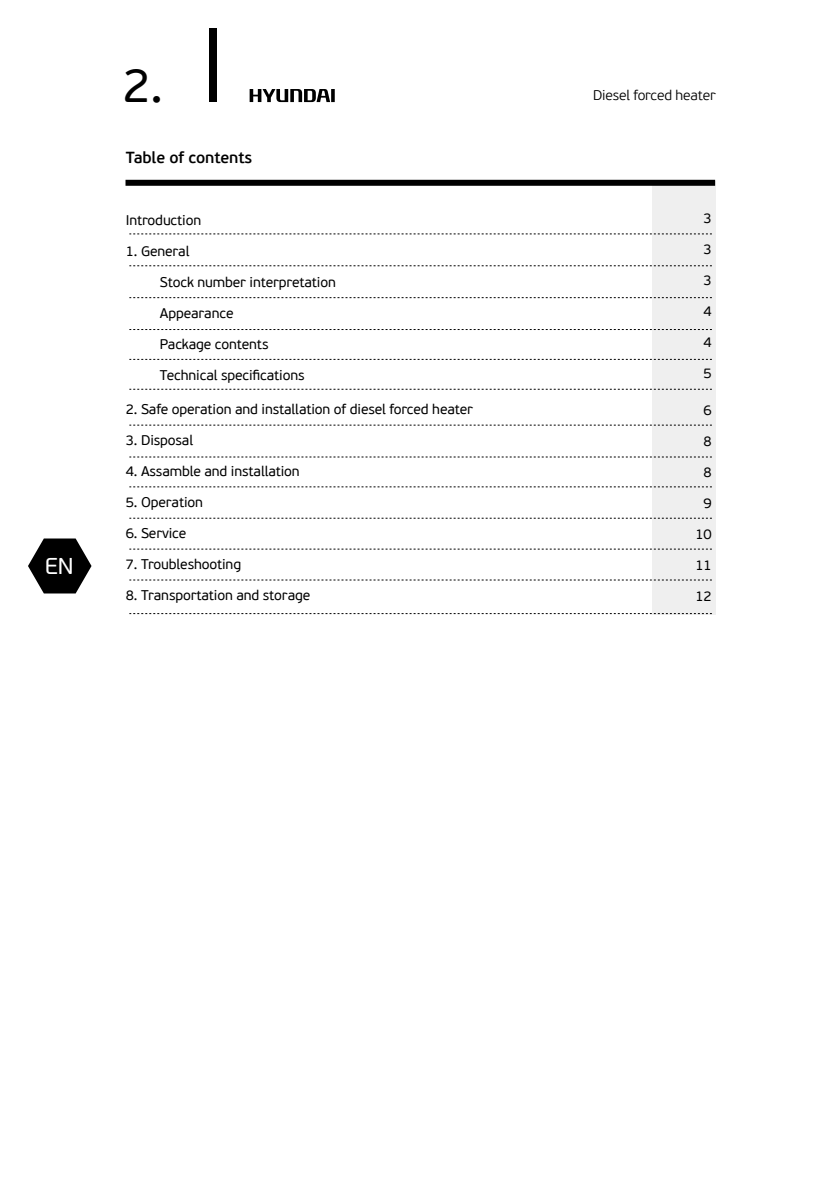
<style>
.page{position:relative;width:840px;height:1191px;background:#fff}
.page>*{position:absolute;margin:0;border:0;box-sizing:border-box;transform-origin:0 0}
.t1{font:48px "PF Beau Sans Pro";color:#000}
.t2{font:22.8px "PF Beau Sans Pro";color:#fff}
.t3{font:600 16px "PF Beau Sans Pro";letter-spacing:-.01em;color:#000}
.t4{font:14px "PF Beau Sans Pro";letter-spacing:-.01em;color:#000}
.t5{font:300 14px "PF Beau Sans Pro";letter-spacing:-.01em;color:#000}
</style>
<div class="page">
<div style="left:209px;top:29px;width:8px;height:73px;background:#000"></div>
<svg style="left:28px;top:538px;width:63px;height:55px"></svg>
<svg style="left:249px;top:89px;width:85px;height:13px"></svg>
<div style="left:652px;top:181px;width:63px;height:433px;background:#efefef"></div>
<div style="left:125px;top:180px;width:589px;height:6px;background:#000"></div>
<svg style="left:129px;top:233px;width:582px;height:1px"></svg>
<svg style="left:129px;top:549px;width:582px;height:1px"></svg>
<svg style="left:129px;top:265px;width:582px;height:1px"></svg>
<svg style="left:129px;top:297px;width:582px;height:1px"></svg>
<svg style="left:129px;top:329px;width:582px;height:1px"></svg>
<svg style="left:129px;top:359px;width:582px;height:1px"></svg>
<svg style="left:129px;top:389px;width:582px;height:1px"></svg>
<svg style="left:129px;top:425px;width:582px;height:1px"></svg>
<svg style="left:129px;top:456px;width:582px;height:1px"></svg>
<svg style="left:129px;top:486px;width:582px;height:1px"></svg>
<svg style="left:129px;top:518px;width:582px;height:1px"></svg>
<svg style="left:129px;top:579px;width:582px;height:1px"></svg>
<svg style="left:129px;top:613px;width:582px;height:1px"></svg>
<h2 class="t2" style="left:45px;top:553px;width:30px">EN</h2>
<h1 class="t1" style="left:122px;top:57px;width:42px">2.</h1>
<p class="t3" style="left:126px;top:151px;width:128px">Table of contents</p>
<p class="t4" style="left:126px;top:212px;width:77px">Introduction</p>
<p class="t4" style="left:126px;top:243px;width:65px">1. General</p>
<p class="t4" style="left:160px;top:274px;width:177px">Stock number interpretation</p>
<p class="t4" style="left:160px;top:305px;width:75px">Appearance</p>
<p class="t4" style="left:160px;top:336px;width:110px">Package contents</p>
<p class="t4" style="left:160px;top:367px;width:146px">Technical specifications</p>
<p class="t4" style="left:126px;top:401px;width:348px">2. Safe operation and installation of diesel forced heater</p>
<p class="t4" style="left:126px;top:432px;width:69px">3. Disposal</p>
<p class="t4" style="left:126px;top:463px;width:175px">4. Assamble and installation</p>
<p class="t4" style="left:126px;top:494px;width:79px">5. Operation</p>
<p class="t4" style="left:126px;top:525px;width:62px">6. Service</p>
<p class="t4" style="left:126px;top:556px;width:117px">7. Troubleshooting</p>
<p class="t4" style="left:126px;top:587px;width:186px">8. Transportation and storage</p>
<p class="t5" style="left:592px;top:90px;width:124px">Diesel forced heater</p>
<p class="t4" style="left:703px;top:210px;width:10px">3</p>
<p class="t4" style="left:703px;top:241px;width:10px">3</p>
<p class="t4" style="left:703px;top:272px;width:10px">3</p>
<p class="t4" style="left:703px;top:303px;width:10px">4</p>
<p class="t4" style="left:703px;top:334px;width:10px">4</p>
<p class="t4" style="left:703px;top:365px;width:10px">5</p>
<p class="t4" style="left:703px;top:402px;width:10px">6</p>
<p class="t4" style="left:703px;top:433px;width:10px">8</p>
<p class="t4" style="left:703px;top:464px;width:10px">8</p>
<p class="t4" style="left:703px;top:495px;width:10px">9</p>
<p class="t4" style="left:695px;top:526px;width:18px">10</p>
<p class="t4" style="left:695px;top:557px;width:18px">11</p>
<p class="t4" style="left:695px;top:588px;width:18px">12</p>
</div>
